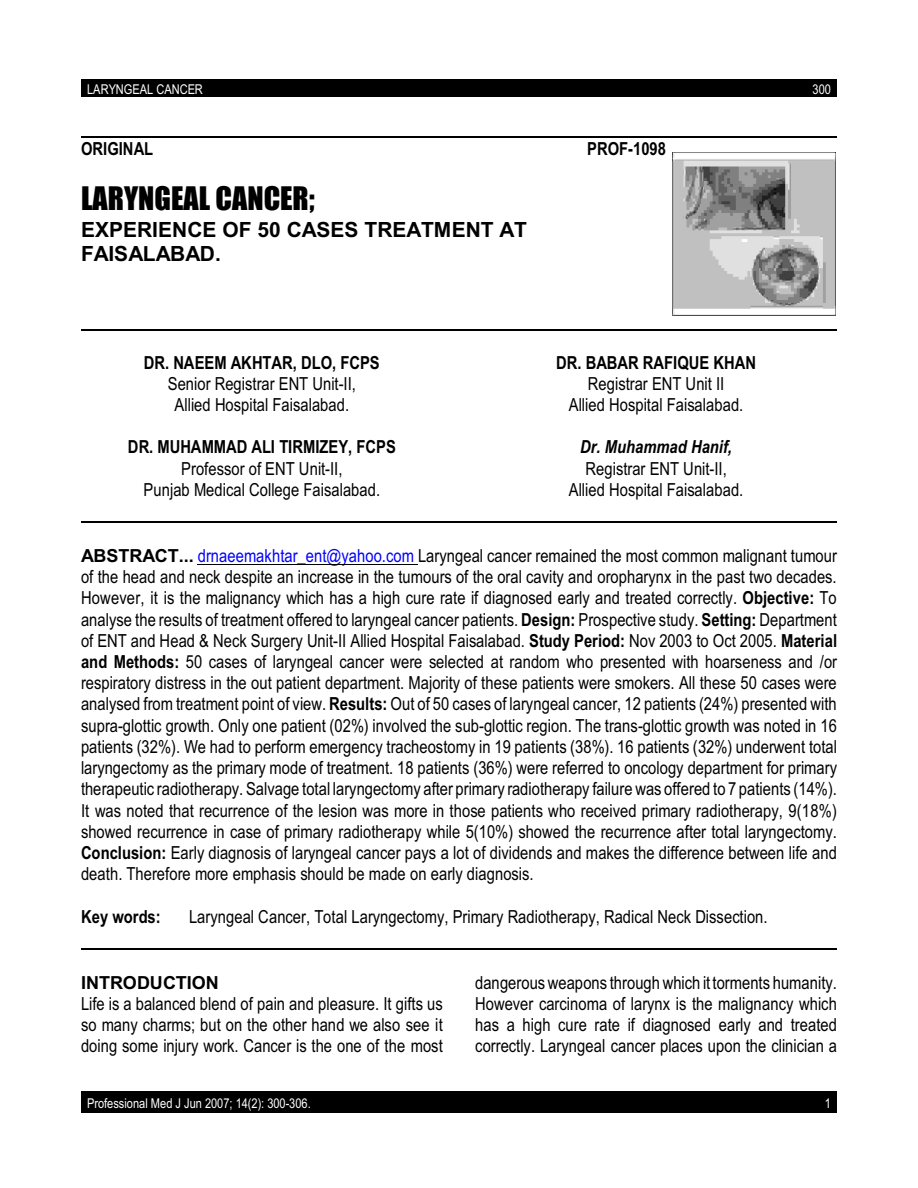
<style>
.page{position:relative;width:918px;height:1188px;background:#fff}
.page>*{position:absolute;margin:0;border:0;box-sizing:border-box;transform-origin:0 0}
.t1{font:30px "Impact";letter-spacing:.005em;color:#000}
.t2{font:700 21px/24.9px "Arial";color:#000}
.t3{font:18px/21.3px "Arial Narrow";letter-spacing:.005em;color:#000;text-align:center}
.t4{font:700 18px "Arial Narrow";color:#000}
.t5{font:italic 700 18px "Arial Narrow";color:#000}
.t6{font:700 18px "Arial";letter-spacing:.005em;color:#000}
.t7{font:13.5px "Arial Narrow";color:#fff}
.s1{font-family:"Arial";font-weight:700}
.s2{color:#00f}
.s3{font-weight:700}
</style>
<div class="page">
<div style="left:81px;top:79px;width:756px;height:18px;background:#000"></div>
<div style="left:81px;top:1092px;width:756px;height:21px;background:#000"></div>
<hr style="left:198px;top:564px;width:216px;height:1px;background:#000">
<hr style="left:81px;top:136px;width:756px;height:2px;background:#000">
<hr style="left:81px;top:329px;width:756px;height:2px;background:#000">
<hr style="left:81px;top:521px;width:756px;height:2px;background:#000">
<hr style="left:81px;top:948px;width:756px;height:2px;background:#000">
<img style="left:673px;top:153px;width:162px;height:162px">
<p class="t7" style="left:87px;top:84px;width:117px">LARYNGEAL CANCER</p>
<p class="t7" style="left:813px;top:84px;width:20px">300</p>
<p class="t4" style="left:81px;top:142px;width:74px">ORIGINAL</p>
<p class="t4" style="left:587px;top:142px;width:80px">PROF-1098</p>
<h1 class="t1" style="left:81px;top:186px;width:235px">LARYNGEAL CANCER;</h1>
<p class="t2" style="left:81px;top:219px;width:448px">EXPERIENCE OF 50 CASES TREATMENT AT<br>FAISALABAD.</p>
<p class="t4" style="left:144px;top:356px;width:238px">DR. NAEEM AKHTAR, DLO, FCPS</p>
<p class="t3" style="left:168px;top:375px;width:190px">Senior Registrar ENT Unit-II,<br>Allied Hospital Faisalabad.</p>
<p class="t4" style="left:128px;top:441px;width:269px">DR. MUHAMMAD ALI TIRMIZEY, FCPS</p>
<p class="t3" style="left:144px;top:459px;width:238px">Professor of ENT Unit-II,<br>Punjab Medical College Faisalabad.</p>
<p class="t4" style="left:556px;top:356px;width:201px">DR. BABAR RAFIQUE KHAN</p>
<p class="t3" style="left:569px;top:375px;width:176px">Registrar ENT Unit II<br>Allied Hospital Faisalabad.</p>
<p class="t5" style="left:580px;top:440px;width:153px">Dr. Muhammad Hanif,</p>
<p class="t3" style="left:569px;top:459px;width:176px">Registrar ENT Unit-II,<br>Allied Hospital Faisalabad.</p>
<p class="t3" style="left:81px;top:546px;width:758px;text-align:justify"><span class="s1">ABSTRACT...</span> <span class="s2">drnaeemakhtar_ent@yahoo.com</span> Laryngeal cancer remained the most common malignant tumour of the head and neck despite an increase in the tumours of the oral cavity and oropharynx in the past two decades.<br>However, it is the malignancy which has a high cure rate if diagnosed early and treated correctly. <span class="s3">Objective:</span> To analyse the results of treatment offered to laryngeal cancer patients. <span class="s3">Design:</span> Prospective study. <span class="s3">Setting:</span> Department of ENT and Head &amp; Neck Surgery Unit-II Allied Hospital Faisalabad. <span class="s3">Study Period:</span> Nov 2003 to Oct 2005. <span class="s3">Material and Methods:</span> 50 cases of laryngeal cancer were selected at random who presented with hoarseness and /or respiratory distress in the out patient department. Majority of these patients were smokers. All these 50 cases were analysed from treatment point of view. <span class="s3">Results:</span> Out of 50 cases of laryngeal cancer, 12 patients (24%) presented with supra-glottic growth. Only one patient (02%) involved the sub-glottic region. The trans-glottic growth was noted in 16 patients (32%). We had to perform emergency tracheostomy in 19 patients (38%). 16 patients (32%) underwent total laryngectomy as the primary mode of treatment. 18 patients (36%) were referred to oncology department for primary therapeutic radiotherapy. Salvage total laryngectomy after primary radiotherapy failure was offered to 7 patients (14%).<br>It was noted that recurrence of the lesion was more in those patients who received primary radiotherapy, 9(18%) showed recurrence in case of primary radiotherapy while 5(10%) showed the recurrence after total laryngectomy.<br><span class="s3">Conclusion:</span> Early diagnosis of laryngeal cancer pays a lot of dividends and makes the difference between life and death. Therefore more emphasis should be made on early diagnosis.</p>
<p class="t4" style="left:81px;top:910px;width:81px">Key words:</p>
<p class="t3" style="left:189px;top:908px;width:580px">Laryngeal Cancer, Total Laryngectomy, Primary Radiotherapy, Radical Neck Dissection.</p>
<p class="t6" style="left:81px;top:976px;width:139px">INTRODUCTION</p>
<p class="t3" style="left:81px;top:995px;width:363px;text-align:justify">Life is a balanced blend of pain and pleasure. It gifts us so many charms; but on the other hand we also see it doing some injury work. Cancer is the one of the most</p>
<p class="t3" style="left:475px;top:973px;width:363px;text-align:justify">dangerous weapons through which it torments humanity.<br>However carcinoma of larynx is the malignancy which has a high cure rate if diagnosed early and treated correctly. Laryngeal cancer places upon the clinician a</p>
<p class="t7" style="left:87px;top:1099px;width:225px">Professional Med J Jun 2007; 14(2): 300-306.</p>
<p class="t7" style="left:825px;top:1099px;width:8px">1</p>
</div>
